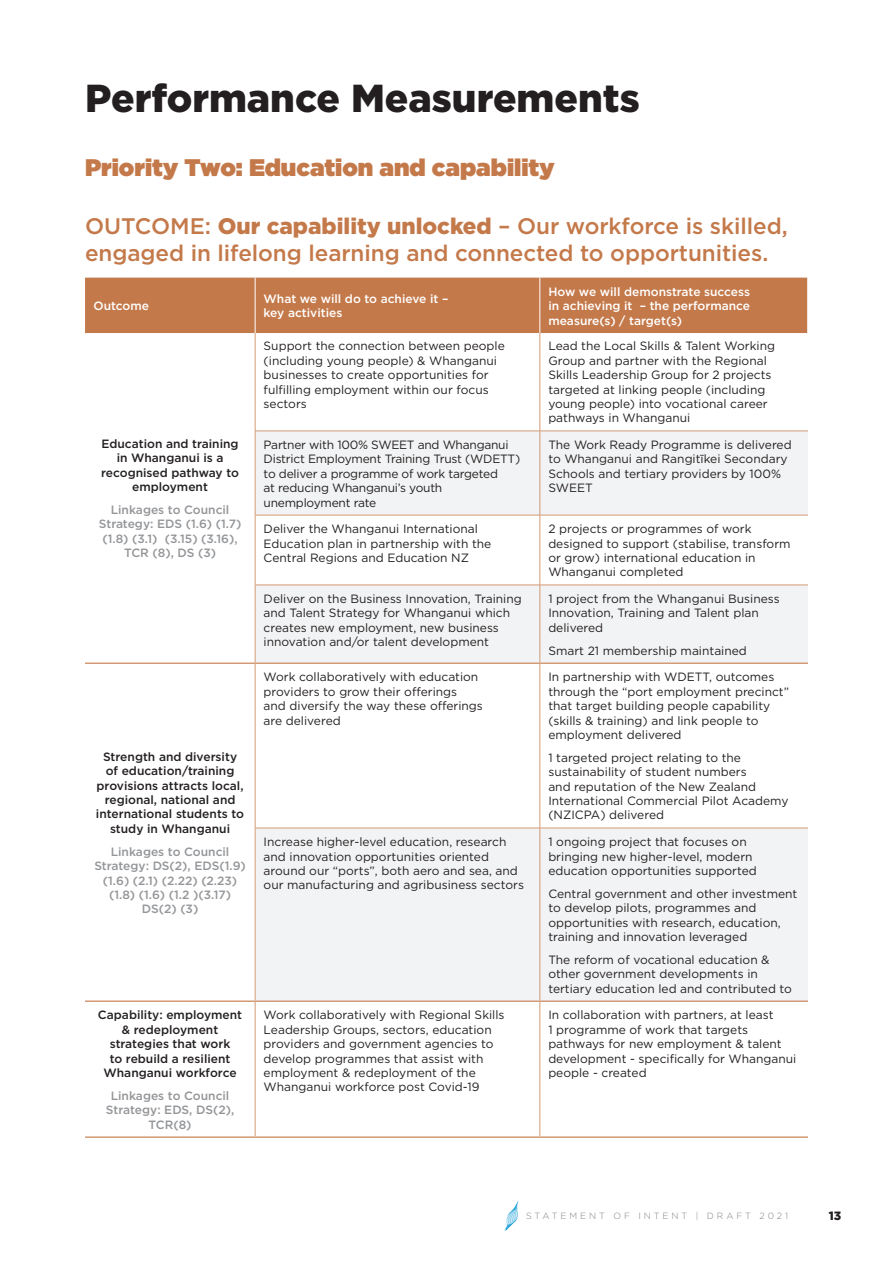
<style>
.page{position:relative;width:893px;height:1263px;background:#fff}
.page>*{position:absolute;margin:0;border:0;box-sizing:border-box;transform-origin:0 0}
.t1{font:900 39px "Gotham";color:#231f20}
.BIG_HEADINGs{font:900 24px "Gotham";color:#c4794a}
.table_goals{font:500 22.5px/27px "Gotham";letter-spacing:-.005em;color:#c4794a}
.table_copy_small{font:12px/14.4px "Gotham";color:#231f20}
.body_copy{font:12px/14.4px "Gotham";color:#231f20}
.grey{font:500 12px/14.4px "Gotham";color:#939598;text-align:center}
.table_bold_2{font:500 12px/14.4px "Gotham";color:#231f20;text-align:center}
.table_copy_small-2{font:12px/14.4px "Gotham";letter-spacing:-.02em;color:#231f20}
.table_bold{font:500 12px/14.4px "Gotham";color:#231f20;text-align:center}
.table_headings{font:500 12px/14.4px "Gotham";color:#fff}
.t2{font:900 12px "Gotham";color:#231f20}
.t3{font:300 9px "Gotham";letter-spacing:.325em;color:#808285}
.s1{font-weight:900}
</style>
<div class="page">
<div style="left:85px;top:278px;width:722px;height:55px;background:#c4794a"></div>
<svg style="left:256px;top:432px;width:552px;height:568px;fill:#f2f3f4"></svg>
<svg style="left:256px;top:516px;width:552px;height:69px"></svg>
<hr style="left:255px;top:278px;width:1px;height:55px;background:#fff">
<hr style="left:540px;top:278px;width:1px;height:55px;background:#fff">
<hr style="left:540px;top:333px;width:1px;height:98px;background:#d39a75">
<hr style="left:255px;top:431px;width:285px;height:1px;background:#d39a75">
<hr style="left:540px;top:431px;width:268px;height:1px;background:#d39a75">
<hr style="left:540px;top:431px;width:1px;height:84px;background:#d39a75">
<hr style="left:255px;top:515px;width:285px;height:1px;background:#d39a75">
<hr style="left:540px;top:515px;width:268px;height:1px;background:#d39a75">
<hr style="left:540px;top:515px;width:1px;height:70px;background:#d39a75">
<hr style="left:255px;top:585px;width:285px;height:1px;background:#d39a75">
<hr style="left:540px;top:585px;width:268px;height:1px;background:#d39a75">
<hr style="left:540px;top:585px;width:1px;height:77px;background:#d39a75">
<hr style="left:540px;top:664px;width:1px;height:164px;background:#d39a75">
<hr style="left:255px;top:828px;width:285px;height:1px;background:#d39a75">
<hr style="left:540px;top:828px;width:268px;height:1px;background:#d39a75">
<hr style="left:540px;top:828px;width:1px;height:172px;background:#d39a75">
<hr style="left:540px;top:1002px;width:1px;height:134px;background:#d39a75">
<hr style="left:255px;top:1002px;width:1px;height:134px;background:#d39a75">
<hr style="left:255px;top:662px;width:285px;height:2px;background:#d39a75">
<hr style="left:540px;top:662px;width:268px;height:2px;background:#d39a75">
<hr style="left:255px;top:1000px;width:285px;height:2px;background:#d39a75">
<hr style="left:540px;top:1000px;width:268px;height:2px;background:#d39a75">
<hr style="left:85px;top:1136px;width:170px;height:2px;background:#d39a75">
<hr style="left:255px;top:1136px;width:285px;height:2px;background:#d39a75">
<hr style="left:540px;top:1136px;width:268px;height:2px;background:#d39a75">
<hr style="left:255px;top:333px;width:1px;height:98px;background:#d39a75">
<hr style="left:255px;top:431px;width:1px;height:84px;background:#d39a75">
<hr style="left:255px;top:515px;width:1px;height:70px;background:#d39a75">
<hr style="left:255px;top:585px;width:1px;height:77px;background:#d39a75">
<hr style="left:85px;top:662px;width:170px;height:2px;background:#d39a75">
<hr style="left:85px;top:1000px;width:170px;height:2px;background:#d39a75">
<hr style="left:255px;top:664px;width:1px;height:164px;background:#d39a75">
<hr style="left:255px;top:828px;width:1px;height:172px;background:#d39a75">
<svg style="left:504px;top:1201px;width:15px;height:29px"></svg>
<p class="t1" style="left:85px;top:72px;width:556px">Performance Measurements</p>
<p class="BIG_HEADINGs" style="left:85px;top:150px;width:471px">Priority Two: Education and capability</p>
<p class="table_goals" style="left:85px;top:212px;width:704px">OUTCOME: <span class="s1">Our capability unlocked</span> – Our workforce is skilled, engaged in lifelong learning and connected to opportunities.</p>
<p class="table_headings" style="left:94px;top:298px;width:57px">Outcome</p>
<p class="table_headings" style="left:264px;top:291px;width:186px">What we will do to achieve it – key activities</p>
<p class="table_headings" style="left:548px;top:284px;width:203px;text-align:justify">How we will demonstrate success in achieving it – the performance measure(s) / target(s)</p>
<p class="table_bold_2" style="left:101px;top:436px;width:139px">Education and training in Whanganui is a recognised pathway to employment</p>
<p class="grey" style="left:99px;top:502px;width:144px">Linkages to Council<br>Strategy: EDS (1.6) (1.7) (1.8) (3.1) (3.15) (3.16),<br>TCR (8), DS (3)</p>
<p class="table_bold" style="left:96px;top:749px;width:150px">Strength and diversity of education/training provisions attracts local, regional, national and international students to study in Whanganui</p>
<p class="grey" style="left:94px;top:844px;width:153px">Linkages to Council<br>Strategy: DS(2), EDS(1.9) (1.6) (2.1) (2.22) (2.23) (1.8) (1.6) (1.2 )(3.17)<br>DS(2) (3)</p>
<p class="table_bold_2" style="left:98px;top:1008px;width:146px">Capability: employment &amp; redeployment strategies that work<br>to rebuild a resilient<br>Whanganui workforce</p>
<p class="grey" style="left:106px;top:1088px;width:130px">Linkages to Council<br>Strategy: EDS, DS(2),<br>TCR(8)</p>
<p class="table_copy_small" style="left:264px;top:339px;width:243px">Support the connection between people (including young people) &amp; Whanganui businesses to create opportunities for fulfilling employment within our focus sectors</p>
<p class="table_copy_small" style="left:548px;top:339px;width:228px">Lead the Local Skills &amp; Talent Working Group and partner with the Regional Skills Leadership Group for 2 projects targeted at linking people (including young people) into vocational career pathways in Whanganui</p>
<p class="table_copy_small-2" style="left:264px;top:437px;width:258px">Partner with 100% SWEET and Whanganui District Employment Training Trust (WDETT) to deliver a programme of work targeted<br>at reducing Whanganui’s youth unemployment rate</p>
<p class="table_copy_small" style="left:548px;top:437px;width:245px">The Work Ready Programme is delivered to Whanganui and Rangitīkei Secondary<br>Schools and tertiary providers by 100%<br>SWEET</p>
<p class="table_copy_small" style="left:264px;top:521px;width:229px">Deliver the Whanganui International<br>Education plan in partnership with the<br>Central Regions and Education NZ</p>
<p class="table_copy_small" style="left:548px;top:521px;width:244px">2 projects or programmes of work designed to support (stabilise, transform or grow) international education in Whanganui completed</p>
<p class="table_copy_small" style="left:264px;top:591px;width:260px">Deliver on the Business Innovation, Training and Talent Strategy for Whanganui which creates new employment, new business innovation and/or talent development</p>
<p class="table_copy_small" style="left:548px;top:591px;width:233px">1 project from the Whanganui Business<br>Innovation, Training and Talent plan delivered</p>
<p class="table_copy_small" style="left:548px;top:643px;width:200px">Smart 21 membership maintained</p>
<p class="table_copy_small" style="left:264px;top:670px;width:221px">Work collaboratively with education providers to grow their offerings<br>and diversify the way these offerings are delivered</p>
<p class="body_copy" style="left:548px;top:670px;width:242px">In partnership with WDETT, outcomes through the “port employment precinct” that target building people capability (skills &amp; training) and link people to employment delivered</p>
<p class="body_copy" style="left:548px;top:750px;width:242px">1 targeted project relating to the sustainability of student numbers<br>and reputation of the New Zealand<br>International Commercial Pilot Academy (NZICPA) delivered</p>
<p class="table_copy_small" style="left:264px;top:834px;width:262px">Increase higher-level education, research and innovation opportunities oriented around our “ports”, both aero and sea, and our manufacturing and agribusiness sectors</p>
<p class="body_copy" style="left:548px;top:834px;width:210px">1 ongoing project that focuses on bringing new higher-level, modern education opportunities supported</p>
<p class="body_copy" style="left:548px;top:886px;width:251px">Central government and other investment to develop pilots, programmes and opportunities with research, education, training and innovation leveraged</p>
<p class="body_copy" style="left:548px;top:952px;width:245px">The reform of vocational education &amp; other government developments in tertiary education led and contributed to</p>
<p class="body_copy" style="left:264px;top:1008px;width:242px">Work collaboratively with Regional Skills Leadership Groups, sectors, education providers and government agencies to develop programmes that assist with employment &amp; redeployment of the Whanganui workforce post Covid-19</p>
<p class="body_copy" style="left:548px;top:1008px;width:249px">In collaboration with partners, at least<br>1 programme of work that targets pathways for new employment &amp; talent development - specifically for Whanganui people - created</p>
<p class="t3" style="left:526px;top:1210px;width:264px">STATEMENT OF INTENT | DRAFT 2021</p>
<p class="t2" style="left:829px;top:1208px;width:14px">13</p>
</div>
